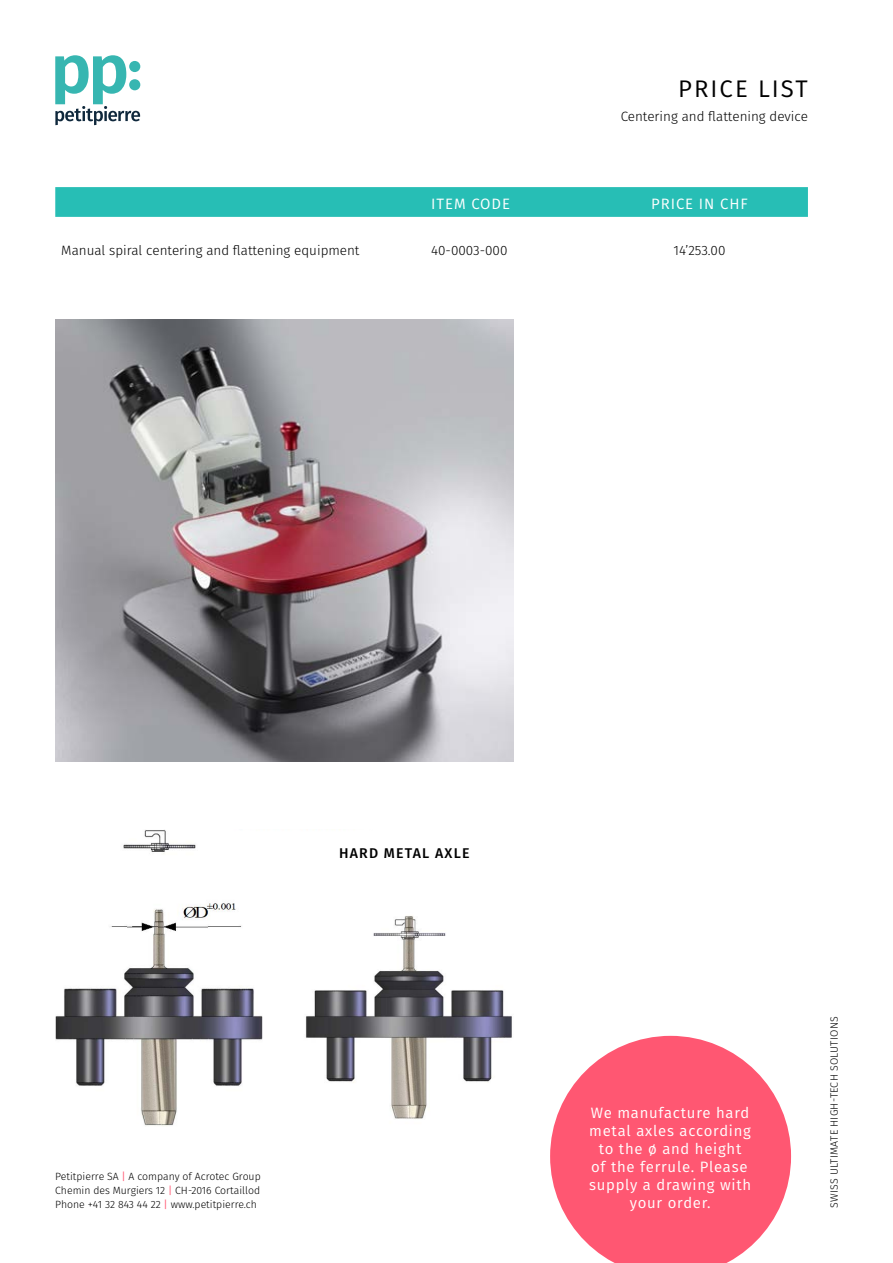
<style>
.page{position:relative;width:893px;height:1263px;background:#fff}
.page>*{position:absolute;margin:0;border:0;box-sizing:border-box;transform-origin:0 0}
.t1{font:24px "Fira Sans";letter-spacing:.085em;color:#000}
.t2{font:15px/18px "Fira Sans";letter-spacing:.05em;color:#fff;text-align:center}
.t3{font:500 14.1px "Fira Sans";letter-spacing:.085em;color:#000}
.t4{font:300 13.5px "Fira Sans";color:#000}
.t5{font:300 10.65px "Fira Sans";letter-spacing:.02em;color:#000}
.t6{font:300 10.5px/13.6px "Fira Sans";color:#000;text-align:justify}
.s1{font-weight:400;color:#ff5772}
</style>
<div class="page">
<svg style="left:55px;top:55px;width:85px;height:70px"></svg>
<div style="left:55px;top:187px;width:753px;height:30px;background:#27beb5"></div>
<img style="left:56px;top:319px;width:457px;height:442px">
<img style="left:55px;top:829px;width:457px;height:297px">
<svg style="left:550px;top:1036px;width:241px;height:227px;fill:#ff5772"></svg>
<h1 class="t1" style="left:678px;top:70px;width:131px">PRICE LIST</h1>
<p class="t4" style="left:621px;top:107px;width:189px">Centering and flattening device</p>
<p class="t2" style="left:431px;top:194px;width:80px">ITEM CODE</p>
<p class="t2" style="left:651px;top:194px;width:98px">PRICE IN CHF</p>
<p class="t4" style="left:61px;top:241px;width:300px">Manual spiral centering and flattening equipment</p>
<p class="t4" style="left:431px;top:241px;width:78px">40-0003-000</p>
<p class="t4" style="left:674px;top:241px;width:53px">14’253.00</p>
<p class="t3" style="left:339px;top:842px;width:132px">HARD METAL AXLE</p>
<p class="t6" style="left:55px;top:1170px;width:207px">Petitpierre SA <span class="s1">|</span> A company of Acrotec Group Chemin des Murgiers 12 <span class="s1">|</span> CH-2016 Cortaillod Phone +41 32 843 44 22 <span class="s1">|</span> www.petitpierre.ch</p>
<p class="t2" style="left:589px;top:1104px;width:164px">We manufacture hard metal axles according to the ø and height<br>of the ferrule. Please supply a drawing with your order.</p>
<p class="t5" style="left:826px;top:1208px;width:193px;rotate:-90deg">SWISS ULTIMATE HIGH-TECH SOLUTIONS</p>
</div>
